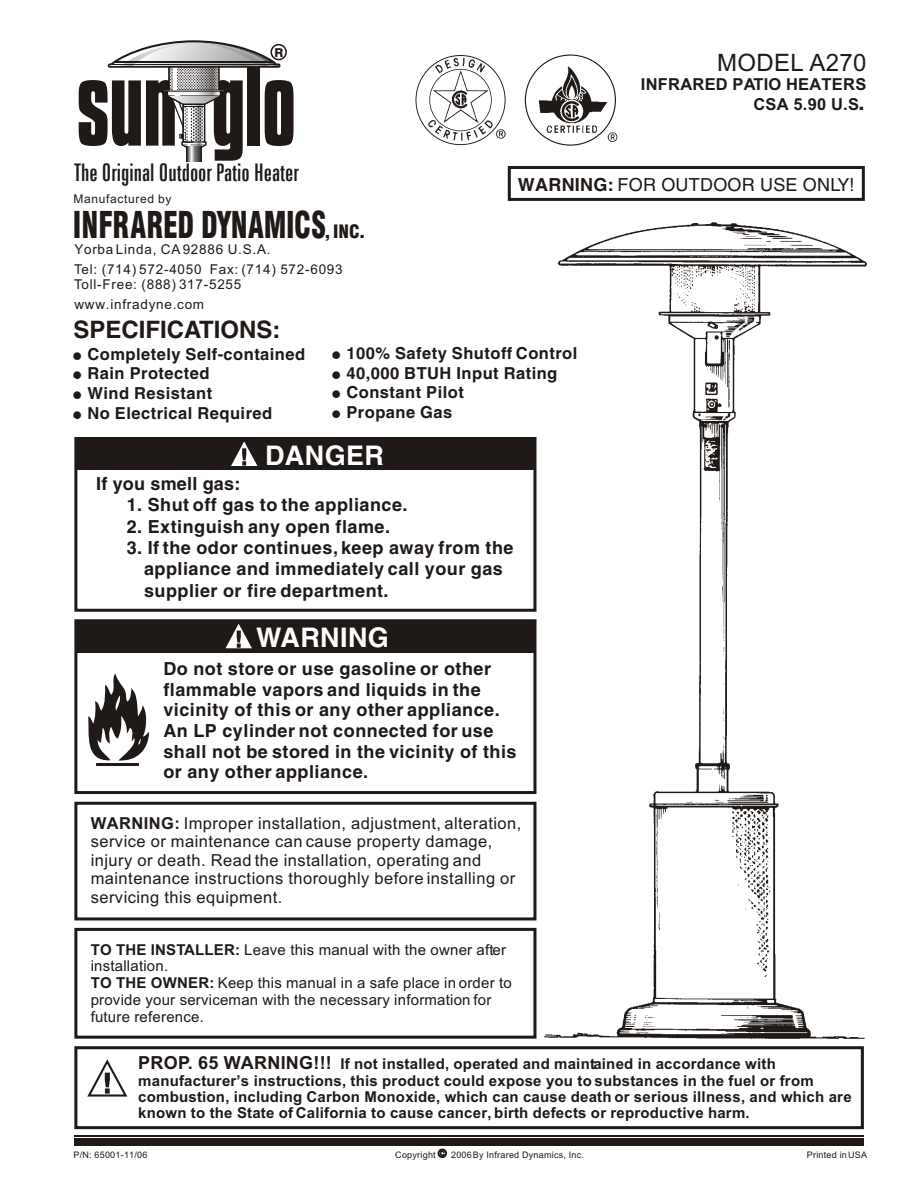
<style>
.page{position:relative;width:918px;height:1188px;background:#fff}
.page>*{position:absolute;margin:0;border:0;box-sizing:border-box;transform-origin:0 0}
.t1{font:98.4px "Compacta Bd BT";letter-spacing:-.01em;color:#1f1a17;scale:.86 1}
.t2{font:36px "Swis 721 Blk Cn BT";letter-spacing:-.005em;color:#1f1a17;scale:.8 1}
.t3{font:700 27px "Helvetica";letter-spacing:.015em;color:#fff}
.t4{font:24.3px "Zurich X Cn BT";color:#1f1a17}
.t5{font:700 24px "Helvetica";color:#1f1a17}
.t6{font:24px "Arial";letter-spacing:.015em;color:#1f1a17}
.t7{font:700 18px/20.5px "Helvetica";letter-spacing:.03em;color:#1f1a17}
.t8{font:18px "Helvetica";letter-spacing:.015em;color:#1f1a17}
.t9{font:16.5px/18.5px "Arial";letter-spacing:.03em;color:#1f1a17}
.t10{font:700 16.5px/19.6px "Helvetica";letter-spacing:.03em;color:#1f1a17}
.t11{font:700 16.5px/20.2px "Arial";letter-spacing:.015em;color:#1f1a17;text-align:right}
.t12{font:700 15px/16px "Arial";letter-spacing:.015em;color:#1f1a17}
.t13{font:15px/16.8px "Arial";letter-spacing:.015em;color:#1f1a17}
.t14{font:13.5px/15.1px "Arial";letter-spacing:.055em;color:#1f1a17}
.t15{font:12.3px "Swis 721 Hv BT";color:#1f1a17}
.t16{font:12px "Arial";letter-spacing:.055em;color:#1f1a17}
.t17{font:9px "Arial";letter-spacing:.03em;color:#1f1a17}
.s1{font-size:18px}
.s2{font-size:24px}
.s3{font-weight:700}
</style>
<div class="page">
<img style="left:535px;top:186px;width:332px;height:882px">
<svg style="left:438px;top:1149px;width:9px;height:9px"></svg>
<hr style="left:74px;top:1135px;width:790px;height:2px;background:#1f1a17">
<div style="left:74px;top:1138px;width:790px;height:8px;background:#1f1a17"></div>
<svg style="left:416px;top:55px;width:90px;height:90px"></svg>
<svg style="left:525px;top:55px;width:91px;height:91px"></svg>
<svg style="left:192px;top:148px;width:9px;height:14px"></svg>
<svg style="left:186px;top:148px;width:5px;height:14px"></svg>
<svg style="left:108px;top:40px;width:179px;height:108px"></svg>
<hr style="left:76px;top:1046px;width:786px;height:3px;background:#1f1a17">
<hr style="left:861px;top:1048px;width:3px;height:80px;background:#1f1a17">
<hr style="left:76px;top:1126px;width:786px;height:3px;background:#1f1a17">
<hr style="left:74px;top:1048px;width:3px;height:80px;background:#1f1a17">
<svg style="left:87px;top:1059px;width:41px;height:38px"></svg>
<hr style="left:76px;top:802px;width:459px;height:3px;background:#1f1a17">
<hr style="left:533px;top:803px;width:3px;height:116px;background:#1f1a17">
<hr style="left:76px;top:917px;width:459px;height:3px;background:#1f1a17">
<hr style="left:74px;top:803px;width:3px;height:116px;background:#1f1a17">
<hr style="left:76px;top:437px;width:459px;height:3px;background:#1f1a17">
<hr style="left:533px;top:438px;width:3px;height:172px;background:#1f1a17">
<hr style="left:76px;top:609px;width:459px;height:3px;background:#1f1a17">
<hr style="left:74px;top:438px;width:3px;height:172px;background:#1f1a17">
<div style="left:76px;top:438px;width:459px;height:32px;background:#1f1a17"></div>
<svg style="left:231px;top:441px;width:27px;height:25px"></svg>
<svg style="left:88px;top:673px;width:61px;height:88px"></svg>
<hr style="left:96px;top:763px;width:43px;height:3px;background:#1f1a17">
<hr style="left:76px;top:619px;width:459px;height:3px;background:#1f1a17">
<hr style="left:533px;top:621px;width:3px;height:172px;background:#1f1a17">
<hr style="left:76px;top:791px;width:459px;height:3px;background:#1f1a17">
<hr style="left:74px;top:621px;width:3px;height:172px;background:#1f1a17">
<div style="left:76px;top:620px;width:459px;height:32px;background:#1f1a17"></div>
<svg style="left:220px;top:619px;width:37px;height:30px"></svg>
<hr style="left:76px;top:928px;width:459px;height:3px;background:#1f1a17">
<hr style="left:533px;top:929px;width:3px;height:108px;background:#1f1a17">
<hr style="left:76px;top:1036px;width:459px;height:3px;background:#1f1a17">
<hr style="left:74px;top:929px;width:3px;height:108px;background:#1f1a17">
<hr style="left:509px;top:166px;width:354px;height:3px;background:#1f1a17">
<hr style="left:862px;top:167px;width:3px;height:32px;background:#1f1a17">
<hr style="left:509px;top:198px;width:354px;height:3px;background:#1f1a17">
<hr style="left:508px;top:167px;width:3px;height:32px;background:#1f1a17">
<p class="t15" style="left:274px;top:48px;width:10px">R</p>
<h1 class="t1" style="left:76px;top:66px;width:257px">sun glo</h1>
<h3 class="t4" style="left:74px;top:163px;width:226px">The Original Outdoor Patio Heater</h3>
<p class="t16" style="left:73px;top:194px;width:100px">Manufactured by</p>
<p class="t14" style="left:74px;top:243px;width:198px">Yorba Linda, CA 92886 U.S.A.</p>
<h2 class="t2" style="left:73px;top:210px;width:366px">INFRARED DYNAMICS<span class="s1">, INC.</span></h2>
<p class="t14" style="left:74px;top:263px;width:270px">Tel: (714) 572-4050 Fax: (714) 572-6093<br>Toll-Free: (888) 317-5255</p>
<p class="t14" style="left:74px;top:297px;width:131px">www.infradyne.com</p>
<h3 class="t6" style="left:717px;top:53px;width:151px">MODEL A270</h3>
<p class="t11" style="left:641px;top:76px;width:227px">INFRARED PATIO HEATERS<br>CSA 5.90 U.S<span class="s2">.</span></p>
<p class="t8" style="left:518px;top:174px;width:338px"><span class="s3">WARNING:</span> FOR OUTDOOR USE ONLY!</p>
<h3 class="t5" style="left:73px;top:321px;width:209px">SPECIFICATIONS:</h3>
<p class="t10" style="left:87px;top:346px;width:219px">Completely Self-contained<br>Rain Protected<br>Wind Resistant<br>No Electrical Required</p>
<p class="t10" style="left:347px;top:345px;width:232px">100% Safety Shutoff Control<br>40,000 BTUH Input Rating<br>Constant Pilot<br>Propane Gas</p>
<h3 class="t3" style="left:265px;top:445px;width:120px">DANGER</h3>
<p class="t7" style="left:96px;top:475px;width:146px">If you smell gas:</p>
<p class="t7" style="left:127px;top:496px;width:282px">1. Shut off gas to the appliance.</p>
<p class="t7" style="left:127px;top:518px;width:265px">2. Extinguish any open flame.</p>
<p class="t7" style="left:144px;top:539px;width:371px;line-height:21.5px;text-indent:-17px">3. If the odor continues, keep away from the appliance and immediately call your gas supplier or fire department.</p>
<h3 class="t3" style="left:256px;top:627px;width:134px">WARNING</h3>
<p class="t7" style="left:163px;top:660px;width:355px">Do not store or use gasoline or other flammable vapors and liquids in the vicinity of this or any other appliance.<br>An LP cylinder not connected for use shall not be stored in the vicinity of this or any other appliance.</p>
<p class="t9" style="left:91px;top:815px;width:432px"><span class="s3">WARNING:</span> Improper installation, adjustment, alteration, service or maintenance can cause property damage, injury or death. Read the installation, operating and maintenance instructions thoroughly before installing or servicing this equipment.</p>
<p class="t13" style="left:91px;top:942px;width:423px"><span class="s3">TO THE INSTALLER:</span> Leave this manual with the owner after installation.<br><span class="s3">TO THE OWNER:</span> Keep this manual in a safe place in order to provide your serviceman with the necessary information for future reference.</p>
<p class="t12" style="left:138px;top:1058px;width:715px"><span class="s1">PROP. 65 WARNING!!!</span> If not installed, operated and maintained in accordance with manufacturer’s instructions, this product could expose you to substances in the fuel or from combustion, including Carbon Monoxide, which can cause death or serious illness, and which are known to the State of California to cause cancer, birth defects or reproductive harm.</p>
<p class="t17" style="left:74px;top:1151px;width:76px">P/N: 65001-11/06</p>
<p class="t17" style="left:395px;top:1151px;width:42px">Copyright</p>
<p class="t17" style="left:451px;top:1151px;width:134px">2006 By Infrared Dynamics, Inc.</p>
<p class="t17" style="left:807px;top:1151px;width:62px">Printed in USA</p>
</div>
